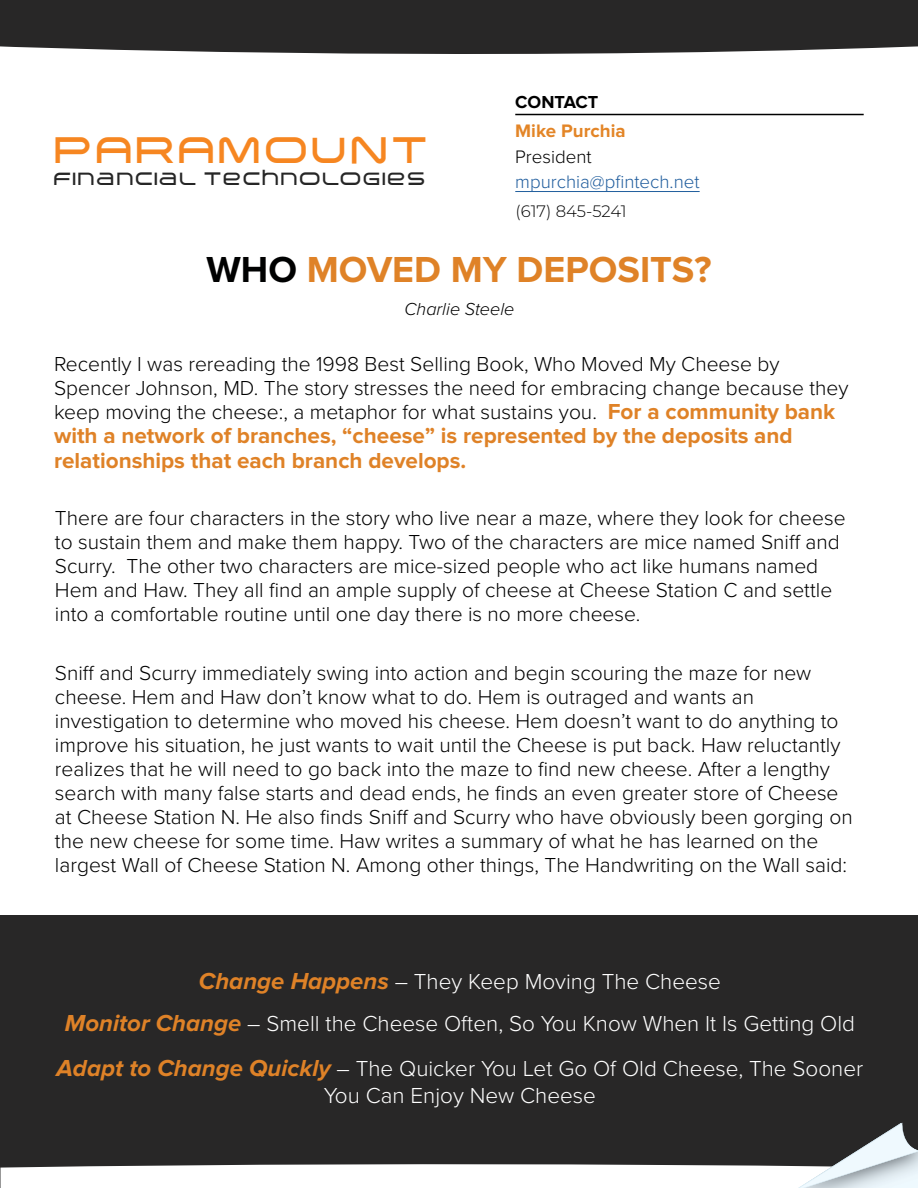
<style>
.page{position:relative;width:918px;height:1188px;background:#fff}
.page>*{position:absolute;margin:0;border:0;box-sizing:border-box;transform-origin:0 0}
.t1{font:700 37.5px "Proxima Nova";color:#df8227}
.t2{font:700 37.5px "Arkitech";color:#f68621}
.t3{font:300 22.5px/42px "Proxima Nova";color:#fff;text-align:center}
.t4{font:700 22.5px/25.5px "Proxima Nova";color:#df8227}
.t5{font:300 21px/24px "Proxima Nova";color:#000101}
.t6{font:300 18.75px "Proxima Nova";color:#215e9e}
.t7{font:700 18.75px "Proxima Nova";color:#e38527}
.t8{font:300 18.75px "Proxima Nova";color:#000}
.t9{font:700 18.3px "Arkitech";color:#262626}
.t10{font:italic 300 18px "Proxima Nova";color:#000}
.t11{font:700 18px "Proxima Nova";color:#000}
.t12{font:300 16.5px "Montserrat";letter-spacing:-.005em;color:#000}
.s1{color:#000101}
.s2{font-weight:700;font-size:22.5px;color:#df8227}
.s3{font-weight:700;font-style:italic;font-size:24px;color:#df8227}
</style>
<div class="page">
<div style="left:0;top:916px;width:918px;height:272px;background:#282727"></div>
<hr style="left:515px;top:191px;width:185px;height:1px;background:#215e9e">
<hr style="left:515px;top:114px;width:349px;height:1px;background:#000">
<div style="left:0;top:0;width:918px;height:54px;background:#282727"></div>
<svg style="left:0;top:1123px;width:918px;height:65px"></svg>
<h1 class="t2" style="left:52px;top:125px;width:378px">PARAMOUNT</h1>
<p class="t9" style="left:53px;top:167px;width:374px">FINANCIAL TECHNOLOGIES</p>
<p class="t11" style="left:515px;top:94px;width:85px">CONTACT</p>
<p class="t7" style="left:515px;top:122px;width:112px">Mike Purchia</p>
<p class="t8" style="left:515px;top:143px;width:78px">President</p>
<p class="t6" style="left:515px;top:168px;width:186px">mpurchia@pfintech.net</p>
<p class="t12" style="left:516px;top:200px;width:113px">(617) 845-5241</p>
<h1 class="t1" style="left:207px;top:252px;width:506px"><span class="s1">WHO</span> MOVED MY DEPOSITS?</h1>
<p class="t10" style="left:405px;top:295px;width:111px">Charlie Steele</p>
<p class="t5" style="left:54px;top:350px;width:796px">Recently I was rereading the 1998 Best Selling Book, Who Moved My Cheese by<br>Spencer Johnson, MD. The story stresses the need for embracing change because they keep moving the cheese:, a metaphor for what sustains you. <span class="s2">For a community bank</span></p>
<p class="t4" style="left:54px;top:423px;width:740px">with a network of branches, “cheese” is represented by the deposits and relationships that each branch develops.</p>
<p class="t5" style="left:55px;top:505px;width:792px">There are four characters in the story who live near a maze, where they look for cheese to sustain them and make them happy. Two of the characters are mice named Sniff and Scurry. The other two characters are mice-sized people who act like humans named Hem and Haw. They all find an ample supply of cheese at Cheese Station C and settle into a comfortable routine until one day there is no more cheese.</p>
<p class="t5" style="left:55px;top:660px;width:799px">Sniff and Scurry immediately swing into action and begin scouring the maze for new cheese. Hem and Haw don’t know what to do. Hem is outraged and wants an investigation to determine who moved his cheese. Hem doesn’t want to do anything to improve his situation, he just wants to wait until the Cheese is put back. Haw reluctantly realizes that he will need to go back into the maze to find new cheese. After a lengthy search with many false starts and dead ends, he finds an even greater store of Cheese at Cheese Station N. He also finds Sniff and Scurry who have obviously been gorging on the new cheese for some time. Haw writes a summary of what he has learned on the largest Wall of Cheese Station N. Among other things, The Handwriting on the Wall said:</p>
<p class="t3" style="left:65px;top:959px;width:792px"><span class="s3">Change Happens</span> – They Keep Moving The Cheese<br><span class="s3">Monitor Change</span> – Smell the Cheese Often, So You Know When It Is Getting Old</p>
<p class="t3" style="left:57px;top:1054px;width:808px;line-height:27px"><span class="s3">Adapt to Change Quickly</span> – The Quicker You Let Go Of Old Cheese, The Sooner<br>You Can Enjoy New Cheese</p>
</div>
